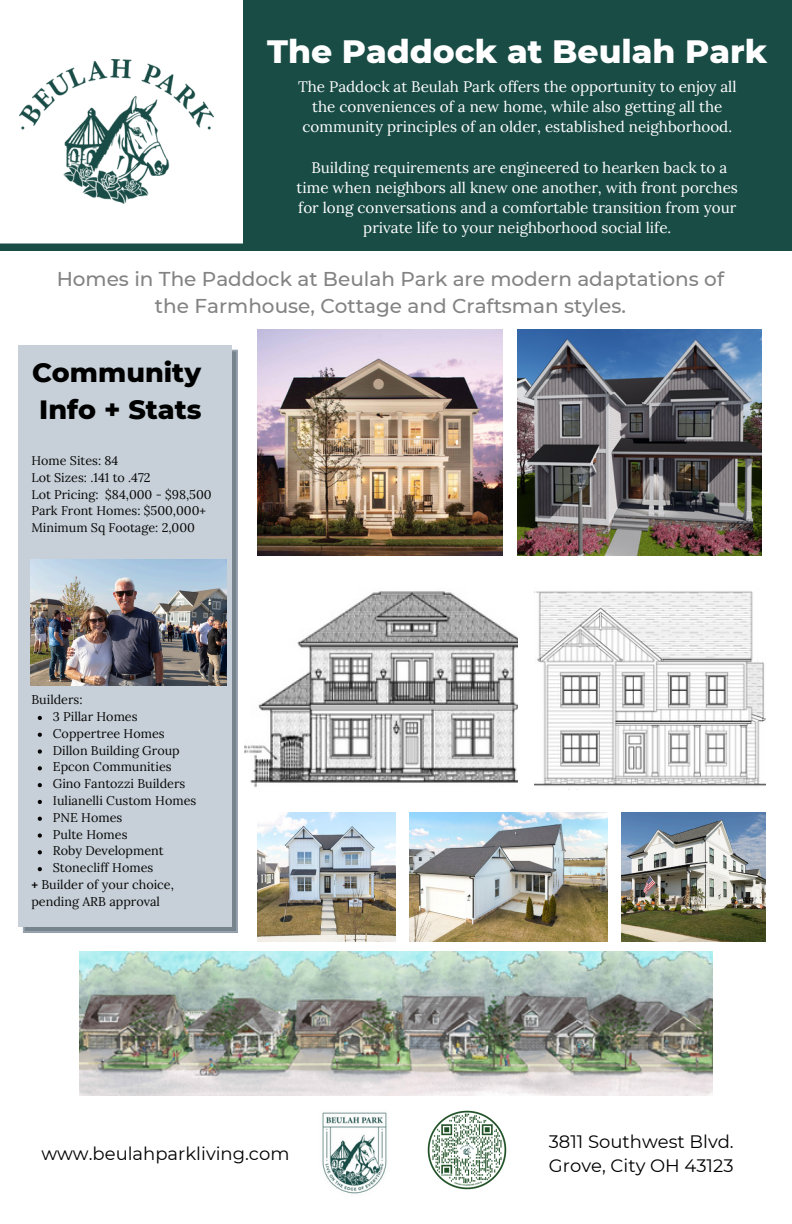
<style>
.page{position:relative;width:792px;height:1224px;background:#fff}
.page>*{position:absolute;margin:0;border:0;box-sizing:border-box;transform-origin:0 0}
.t1{font:800 33px "Montserrat";color:#fff}
.t2{font:800 27px/37.6px "Montserrat";color:#000}
.t3{font:500 20px/27px "Montserrat";color:#838383;text-align:center}
.t4{font:18px/24px "Montserrat";color:#000}
.t5{font:15.2px/20.2px "Lora";color:#fff;text-align:center}
.t6{font:12.6px/16.8px "Lora";color:#070707}
.s1{font-weight:700}
</style>
<div class="page">
<img style="left:322px;top:1112px;width:65px;height:82px">
<img style="left:20px;top:59px;width:193px;height:144px">
<div style="left:243px;top:0;width:549px;height:251px;background:#1a4c46"></div>
<div style="left:0;top:244px;width:243px;height:7px;background:#1a4c46"></div>
<svg style="left:23px;top:350px;width:215px;height:582px;background:#8a96a0"></svg>
<div style="left:18px;top:345px;width:213px;height:581px;background:#c7d0d8"></div>
<img style="left:427px;top:1110px;width:80px;height:80px">
<img style="left:258px;top:329px;width:244px;height:227px">
<img style="left:410px;top:812px;width:198px;height:129px">
<img style="left:258px;top:812px;width:138px;height:129px">
<img style="left:621px;top:812px;width:144px;height:129px">
<img style="left:245px;top:591px;width:273px;height:197px">
<img style="left:79px;top:952px;width:633px;height:144px">
<img style="left:535px;top:591px;width:231px;height:195px">
<img style="left:30px;top:559px;width:197px;height:126px">
<svg style="left:38px;top:716px;width:4px;height:4px"></svg>
<svg style="left:38px;top:733px;width:4px;height:4px"></svg>
<svg style="left:38px;top:749px;width:4px;height:5px"></svg>
<svg style="left:38px;top:766px;width:4px;height:4px"></svg>
<svg style="left:38px;top:783px;width:4px;height:4px"></svg>
<svg style="left:38px;top:800px;width:4px;height:4px"></svg>
<svg style="left:38px;top:817px;width:4px;height:4px"></svg>
<svg style="left:38px;top:833px;width:4px;height:5px"></svg>
<svg style="left:38px;top:850px;width:4px;height:4px"></svg>
<svg style="left:38px;top:867px;width:4px;height:4px"></svg>
<img style="left:517px;top:329px;width:245px;height:227px">
<p class="t1" style="left:267px;top:31px;width:502px">The Paddock at Beulah Park</p>
<p class="t5" style="left:298px;top:76px;width:440px">The Paddock at Beulah Park offers the opportunity to enjoy all the conveniences of a new home, while also getting all the community principles of an older, established neighborhood.</p>
<h1 class="t5" style="left:297px;top:157px;width:443px">Building requirements are engineered to hearken back to a time when neighbors all knew one another, with front porches for long conversations and a comfortable transition from your private life to your neighborhood social life.</h1>
<h5 class="t3" style="left:57px;top:266px;width:669px">Homes in The Paddock at Beulah Park are modern adaptations of the Farmhouse, Cottage and Craftsman styles.</h5>
<h2 class="t2" style="left:32px;top:353px;width:171px">Community<br>Info + Stats</h2>
<p class="t6" style="left:31px;top:452px;width:88px">Home Sites: 84</p>
<p class="t6" style="left:31px;top:469px;width:121px">Lot Sizes: .141 to .472</p>
<p class="t6" style="left:31px;top:486px;width:182px">Lot Pricing: $84,000 - $98,500</p>
<p class="t6" style="left:31px;top:502px;width:176px">Park Front Homes: $500,000+</p>
<p class="t6" style="left:31px;top:519px;width:165px">Minimum Sq Footage: 2,000</p>
<p class="t6" style="left:31px;top:691px;width:53px">Builders:</p>
<p class="t6" style="left:53px;top:708px;width:86px">3 Pillar Homes</p>
<p class="t6" style="left:53px;top:725px;width:113px">Coppertree Homes</p>
<p class="t6" style="left:53px;top:742px;width:128px">Dillon Building Group</p>
<p class="t6" style="left:53px;top:758px;width:120px">Epcon Communities</p>
<p class="t6" style="left:53px;top:775px;width:134px">Gino Fantozzi Builders</p>
<p class="t6" style="left:53px;top:792px;width:145px">Iulianelli Custom Homes</p>
<p class="t6" style="left:53px;top:809px;width:71px">PNE Homes</p>
<p class="t6" style="left:53px;top:826px;width:76px">Pulte Homes</p>
<p class="t6" style="left:53px;top:842px;width:112px">Roby Development</p>
<p class="t6" style="left:53px;top:859px;width:102px">Stonecliff Homes</p>
<p class="t6" style="left:31px;top:876px;width:144px"><span class="s1">+</span> Builder of your choice, pending ARB approval</p>
<h5 class="t4" style="left:41px;top:1141px;width:250px">www.beulahparkliving.com</h5>
<h3 class="t4" style="left:549px;top:1129px;width:187px">3811 Southwest Blvd.<br>Grove, City OH 43123</h3>
</div>
